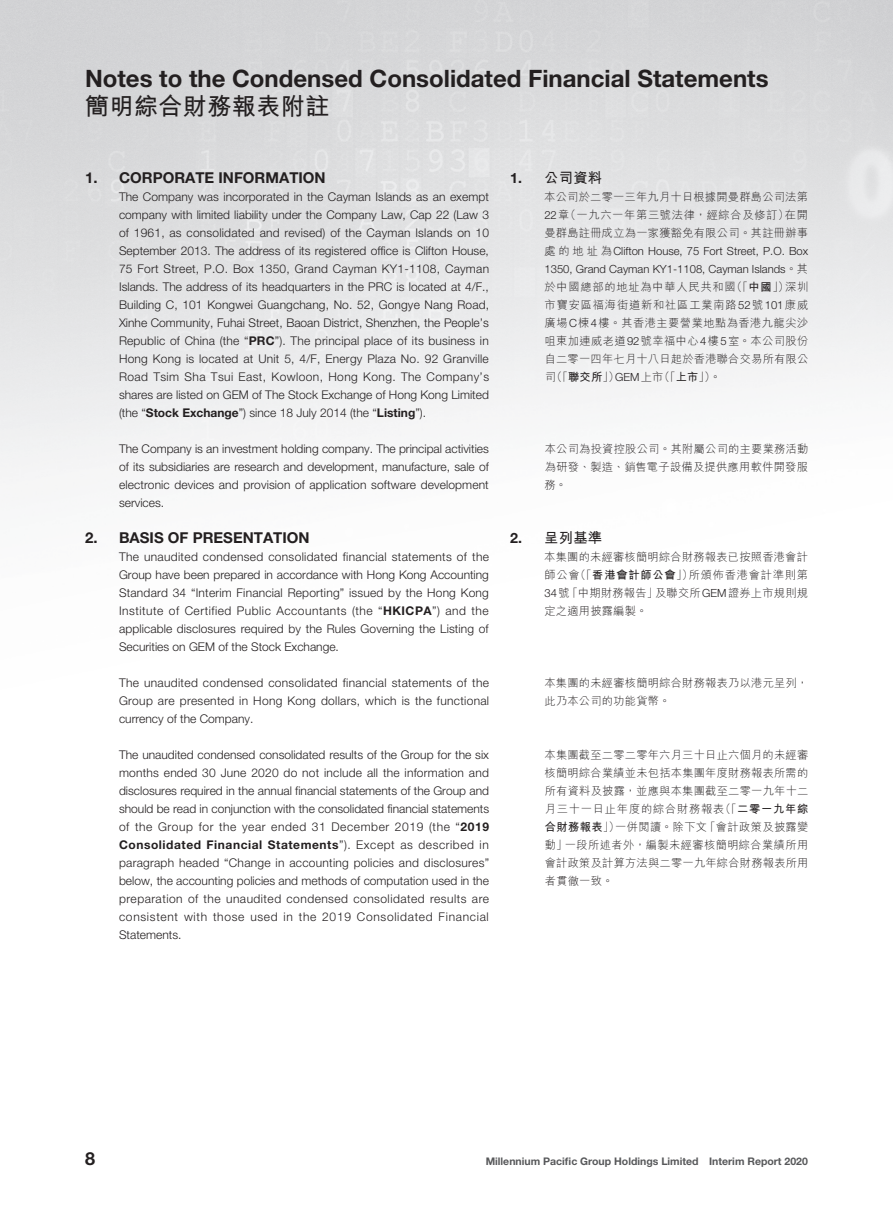
<style>
.page{position:relative;width:893px;height:1212px;background:#fff}
.page>*{position:absolute;margin:0;border:0;box-sizing:border-box;transform-origin:0 0}
.t1{font:700 24px "Helvetica Neue LT Std";color:#231f20}
.t2{font:700 24px "M Hei HK";letter-spacing:.02em;color:#231f20}
.t3{font:700 18px "Helvetica Neue LT Std";color:#231f20}
.t4{font:700 15px "Helvetica Neue LT Std";color:#231f20}
.t5{font:700 14.25px "M Hei HK";letter-spacing:.02em;color:#231f20}
.t6{font:300 12px/18px "Helvetica Neue LT Std";letter-spacing:.01em;color:#231f20;text-align:justify}
.t7{font:300 11.25px/18px "M Hei HK";letter-spacing:.02em;color:#231f20;text-align:justify}
.t8{font:300 11.25px/18px "Helvetica Neue LT Std";color:#231f20}
.t9{font:700 10.5px "Helvetica Neue LT Std";color:#57585a}
.s1{font-weight:700}
.s2{font-family:"Helvetica Neue LT Std"}
.s3{font-family:"M Hei HK"}
</style>
<div class="page">
<h1 class="t1" style="left:85px;top:63px;width:685px">Notes to the Condensed Consolidated Financial Statements</h1>
<h1 class="t2" style="left:85px;top:89px;width:246px">簡明綜合財務報表附註</h1>
<p class="t4" style="left:85px;top:168px;width:242px">1. CORPORATE INFORMATION</p>
<p class="t6" style="left:119px;top:187px;width:372px">The Company was incorporated in the Cayman Islands as an exempt company with limited liability under the Company Law, Cap 22 (Law 3 of 1961, as consolidated and revised) of the Cayman Islands on 10<br>September 2013. The address of its registered office is Clifton House, 75 Fort Street, P.O. Box 1350, Grand Cayman KY1-1108, Cayman Islands. The address of its headquarters in the PRC is located at 4/F., Building C, 101 Kongwei Guangchang, No. 52, Gongye Nang Road, Xinhe Community, Fuhai Street, Baoan District, Shenzhen, the People’s Republic of China (the “<span class="s1">PRC</span>”). The principal place of its business in Hong Kong is located at Unit 5, 4/F, Energy Plaza No. 92 Granville Road Tsim Sha Tsui East, Kowloon, Hong Kong. The Company’s shares are listed on GEM of The Stock Exchange of Hong Kong Limited (the “<span class="s1">Stock Exchange</span>”) since 18 July 2014 (the “<span class="s1">Listing</span>”).</p>
<p class="t6" style="left:119px;top:439px;width:371px">The Company is an investment holding company. The principal activities of its subsidiaries are research and development, manufacture, sale of electronic devices and provision of application software development services.</p>
<p class="t4" style="left:85px;top:528px;width:226px">2. BASIS OF PRESENTATION</p>
<p class="t6" style="left:119px;top:547px;width:371px">The unaudited condensed consolidated financial statements of the Group have been prepared in accordance with Hong Kong Accounting Standard 34 “Interim Financial Reporting” issued by the Hong Kong Institute of Certified Public Accountants (the “<span class="s1">HKICPA</span>”) and the applicable disclosures required by the Rules Governing the Listing of Securities on GEM of the Stock Exchange.</p>
<p class="t6" style="left:119px;top:673px;width:372px">The unaudited condensed consolidated financial statements of the Group are presented in Hong Kong dollars, which is the functional currency of the Company.</p>
<p class="t6" style="left:119px;top:745px;width:372px">The unaudited condensed consolidated results of the Group for the six months ended 30 June 2020 do not include all the information and disclosures required in the annual financial statements of the Group and should be read in conjunction with the consolidated financial statements of the Group for the year ended 31 December 2019 (the “<span class="s1">2019<br>Consolidated Financial Statements</span>”). Except as described in paragraph headed “Change in accounting policies and disclosures” below, the accounting policies and methods of computation used in the preparation of the unaudited condensed consolidated results are consistent with those used in the 2019 Consolidated Financial Statements.</p>
<p class="t5" style="left:510px;top:167px;width:93px"><span class="s2">1.</span> 公司資料</p>
<p class="t7" style="left:544px;top:187px;width:265px">本公司於二零一三年九月十日根據開曼群島公司法第<span class="s2">22</span>章（一九六一年第三號法律，經綜合及修訂）在開曼群島註冊成立為一家獲豁免有限公司。其註冊辦事</p>
<p class="t8" style="left:544px;top:242px;width:265px"><span class="s3">處的地址為</span>Clifton House, 75 Fort Street, P.O. Box<br>1350, Grand Cayman KY1-1108, Cayman Islands<span class="s3">。其</span></p>
<p class="t7" style="left:544px;top:277px;width:265px">於中國總部的地址為中華人民共和國（「<span class="s1">中國</span>」）深圳市寶安區福海街道新和社區工業南路<span class="s2">52</span>號<span class="s2">101</span>康威廣場<span class="s2">C</span>棟<span class="s2">4</span>樓。其香港主要營業地點為香港九龍尖沙咀東加連威老道<span class="s2">92</span>號幸福中心<span class="s2">4</span>樓<span class="s2">5</span>室。本公司股份自二零一四年七月十八日起於香港聯合交易所有限公司（「<span class="s1">聯交所</span>」）<span class="s2">GEM</span>上市（「<span class="s1">上市</span>」）。</p>
<p class="t7" style="left:544px;top:439px;width:266px">本公司為投資控股公司。其附屬公司的主要業務活動為研發、製造、銷售電子設備及提供應用軟件開發服務。</p>
<p class="t5" style="left:510px;top:527px;width:93px"><span class="s2">2.</span> 呈列基準</p>
<p class="t7" style="left:544px;top:547px;width:265px">本集團的未經審核簡明綜合財務報表已按照香港會計師公會（「<span class="s1">香港會計師公會</span>」）所頒佈香港會計準則第<span class="s2">34</span>號「中期財務報告」及聯交所<span class="s2">GEM</span>證券上市規則規定之適用披露編製。</p>
<p class="t7" style="left:544px;top:673px;width:265px">本集團的未經審核簡明綜合財務報表乃以港元呈列，此乃本公司的功能貨幣。</p>
<p class="t7" style="left:544px;top:745px;width:265px">本集團截至二零二零年六月三十日止六個月的未經審核簡明綜合業績並未包括本集團年度財務報表所需的所有資料及披露，並應與本集團截至二零一九年十二月三十一日止年度的綜合財務報表（「<span class="s1">二零一九年綜合財務報表</span>」）一併閱讀。除下文「會計政策及披露變動」一段所述者外，編製未經審核簡明綜合業績所用會計政策及計算方法與二零一九年綜合財務報表所用者貫徹一致。</p>
<h2 class="t3" style="left:85px;top:1148px;width:12px">8</h2>
<p class="t9" style="left:486px;top:1155px;width:324px">Millennium Pacific Group Holdings Limited Interim Report 2020</p>
</div>
